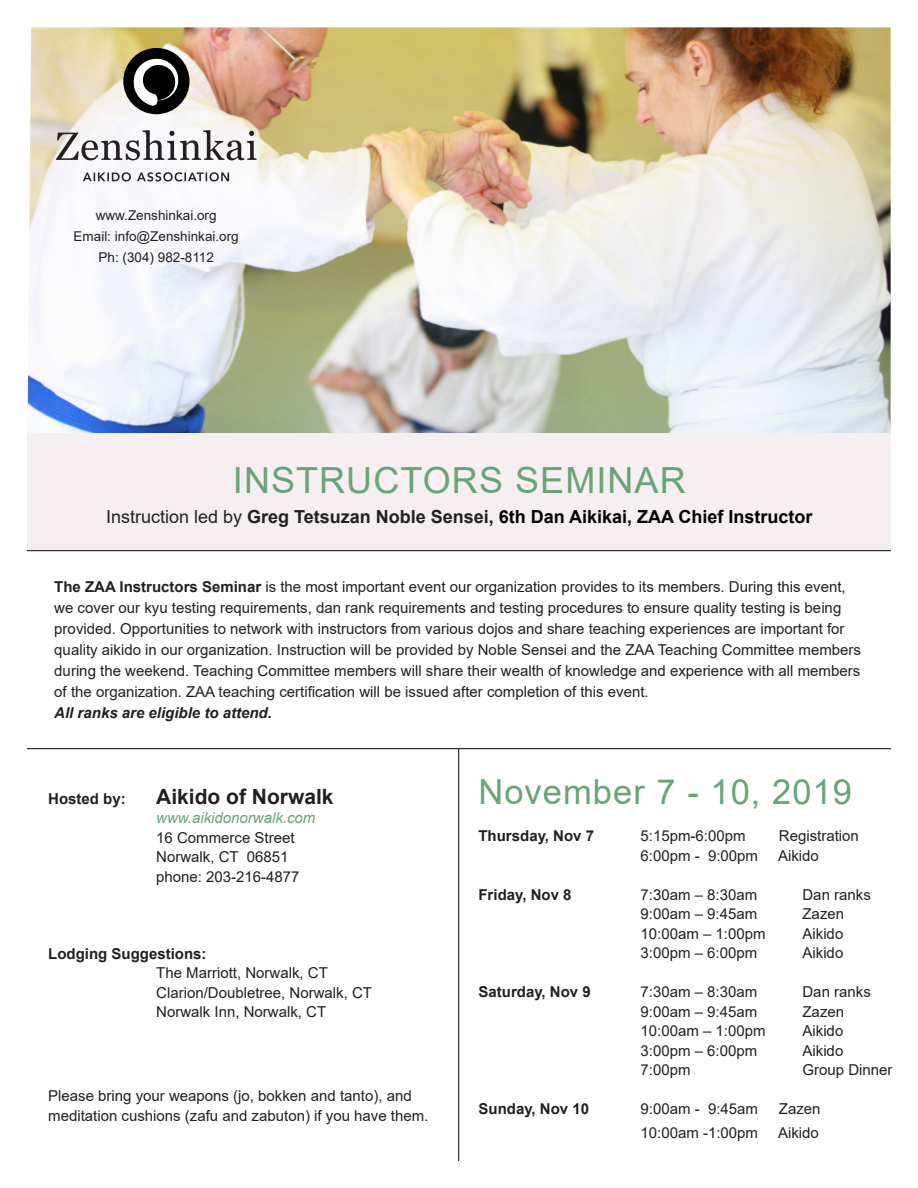
<style>
.page{position:relative;width:918px;height:1188px;background:#fff}
.page>*{position:absolute;margin:0;border:0;box-sizing:border-box;transform-origin:0 0}
.t1{font:36px "Arial";letter-spacing:.03em;color:#69a376}
.t2{font:34.5px "Arial";letter-spacing:.03em;color:#69a376}
.t3{font:700 21px "Arial";color:#231f20}
.t4{font:700 18px "Arial";color:#000}
.t5{font:15px/21px "Arial";color:#231f20}
.t6{font:700 15px "Arial";color:#231f20}
.t7{font:italic 700 15px "Arial";color:#231f20}
.t8{font:italic 15px "Arial";color:#69a376}
.t9{font:13.5px "Arial";color:#231f20}
.s1{font-weight:400;color:#231f20}
.s2{color:#231f20}
.s3{font-weight:700}
</style>
<div class="page">
<img style="left:28px;top:27px;width:863px;height:407px">
<div style="left:28px;top:434px;width:863px;height:116px;background:#f5eff1"></div>
<hr style="left:458px;top:749px;width:1px;height:412px;background:#000">
<hr style="left:27px;top:550px;width:864px;height:1px;background:#000">
<hr style="left:27px;top:748px;width:864px;height:1px;background:#000">
<svg style="left:83px;top:172px;width:146px;height:10px"></svg>
<svg style="left:56px;top:130px;width:200px;height:30px"></svg>
<svg style="left:123px;top:48px;width:67px;height:66px"></svg>
<p class="t9" style="left:96px;top:206px;width:122px">www.Zenshinkai.org</p>
<p class="t9" style="left:74px;top:227px;width:167px">Email: info@Zenshinkai.org</p>
<p class="t9" style="left:99px;top:248px;width:117px">Ph: (304) 982-8112</p>
<p class="t1" style="left:233px;top:455px;width:454px">INSTRUCTORS SEMINAR</p>
<p class="t4" style="left:106px;top:504px;width:708px"><span class="s1">Instruction led by</span> <span class="s2">Greg Tetsuzan Noble Sensei,</span> 6th Dan Aikikai, ZAA Chief Instructor</p>
<p class="t5" style="left:54px;top:576px;width:808px"><span class="s3">The ZAA Instructors Seminar</span> is the most important event our organization provides to its members. During this event, we cover our kyu testing requirements, dan rank requirements and testing procedures to ensure quality testing is being provided. Opportunities to network with instructors from various dojos and share teaching experiences are important for quality aikido in our organization. Instruction will be provided by Noble Sensei and the ZAA Teaching Committee members during the weekend. Teaching Committee members will share their wealth of knowledge and experience with all members of the organization. ZAA teaching certification will be issued after completion of this event.</p>
<p class="t7" style="left:54px;top:702px;width:219px">All ranks are eligible to attend.</p>
<p class="t6" style="left:48px;top:788px;width:79px">Hosted by:</p>
<p class="t3" style="left:156px;top:782px;width:179px">Aikido of Norwalk</p>
<p class="t8" style="left:156px;top:808px;width:161px">www.aikidonorwalk.com</p>
<p class="t5" style="left:156px;top:827px;width:140px">16 Commerce Street</p>
<p class="t5" style="left:156px;top:847px;width:134px">Norwalk, CT 06851</p>
<p class="t5" style="left:156px;top:866px;width:145px">phone: 203-216-4877</p>
<p class="t6" style="left:48px;top:943px;width:160px">Lodging Suggestions:</p>
<p class="t5" style="left:156px;top:962px;width:173px">The Marriott, Norwalk, CT</p>
<p class="t5" style="left:156px;top:982px;width:217px">Clarion/Doubletree, Norwalk, CT</p>
<p class="t5" style="left:156px;top:1001px;width:172px">Norwalk Inn, Norwalk, CT</p>
<p class="t5" style="left:48px;top:1086px;width:382px;line-height:19.5px">Please bring your weapons (jo, bokken and tanto), and meditation cushions (zafu and zabuton) if you have them.</p>
<p class="t2" style="left:478px;top:768px;width:375px">November 7 - 10, 2019</p>
<p class="t6" style="left:478px;top:826px;width:117px">Thursday, Nov 7</p>
<p class="t5" style="left:640px;top:826px;width:107px">5:15pm-6:00pm</p>
<p class="t5" style="left:779px;top:826px;width:82px">Registration</p>
<p class="t5" style="left:640px;top:845px;width:119px">6:00pm - 9:00pm</p>
<p class="t5" style="left:778px;top:845px;width:42px">Aikido</p>
<p class="t6" style="left:478px;top:884px;width:95px">Friday, Nov 8</p>
<p class="t5" style="left:640px;top:884px;width:118px">7:30am – 8:30am</p>
<p class="t5" style="left:802px;top:884px;width:70px">Dan ranks</p>
<p class="t5" style="left:640px;top:904px;width:118px">9:00am – 9:45am</p>
<p class="t5" style="left:802px;top:904px;width:43px">Zazen</p>
<p class="t5" style="left:640px;top:923px;width:127px">10:00am – 1:00pm</p>
<p class="t5" style="left:802px;top:923px;width:42px">Aikido</p>
<p class="t5" style="left:640px;top:943px;width:118px">3:00pm – 6:00pm</p>
<p class="t5" style="left:802px;top:943px;width:42px">Aikido</p>
<p class="t6" style="left:478px;top:982px;width:114px">Saturday, Nov 9</p>
<p class="t5" style="left:640px;top:982px;width:118px">7:30am – 8:30am</p>
<p class="t5" style="left:802px;top:982px;width:70px">Dan ranks</p>
<p class="t5" style="left:640px;top:1001px;width:118px">9:00am – 9:45am</p>
<p class="t5" style="left:802px;top:1001px;width:43px">Zazen</p>
<p class="t5" style="left:640px;top:1021px;width:127px">10:00am – 1:00pm</p>
<p class="t5" style="left:802px;top:1021px;width:42px">Aikido</p>
<p class="t5" style="left:640px;top:1040px;width:118px">3:00pm – 6:00pm</p>
<p class="t5" style="left:802px;top:1040px;width:42px">Aikido</p>
<p class="t5" style="left:640px;top:1060px;width:52px">7:00pm</p>
<p class="t5" style="left:802px;top:1060px;width:92px">Group Dinner</p>
<p class="t6" style="left:478px;top:1099px;width:112px">Sunday, Nov 10</p>
<p class="t5" style="left:640px;top:1099px;width:119px">9:00am - 9:45am</p>
<p class="t5" style="left:779px;top:1099px;width:43px">Zazen</p>
<p class="t5" style="left:640px;top:1123px;width:119px">10:00am -1:00pm</p>
<p class="t5" style="left:778px;top:1123px;width:42px">Aikido</p>
</div>
